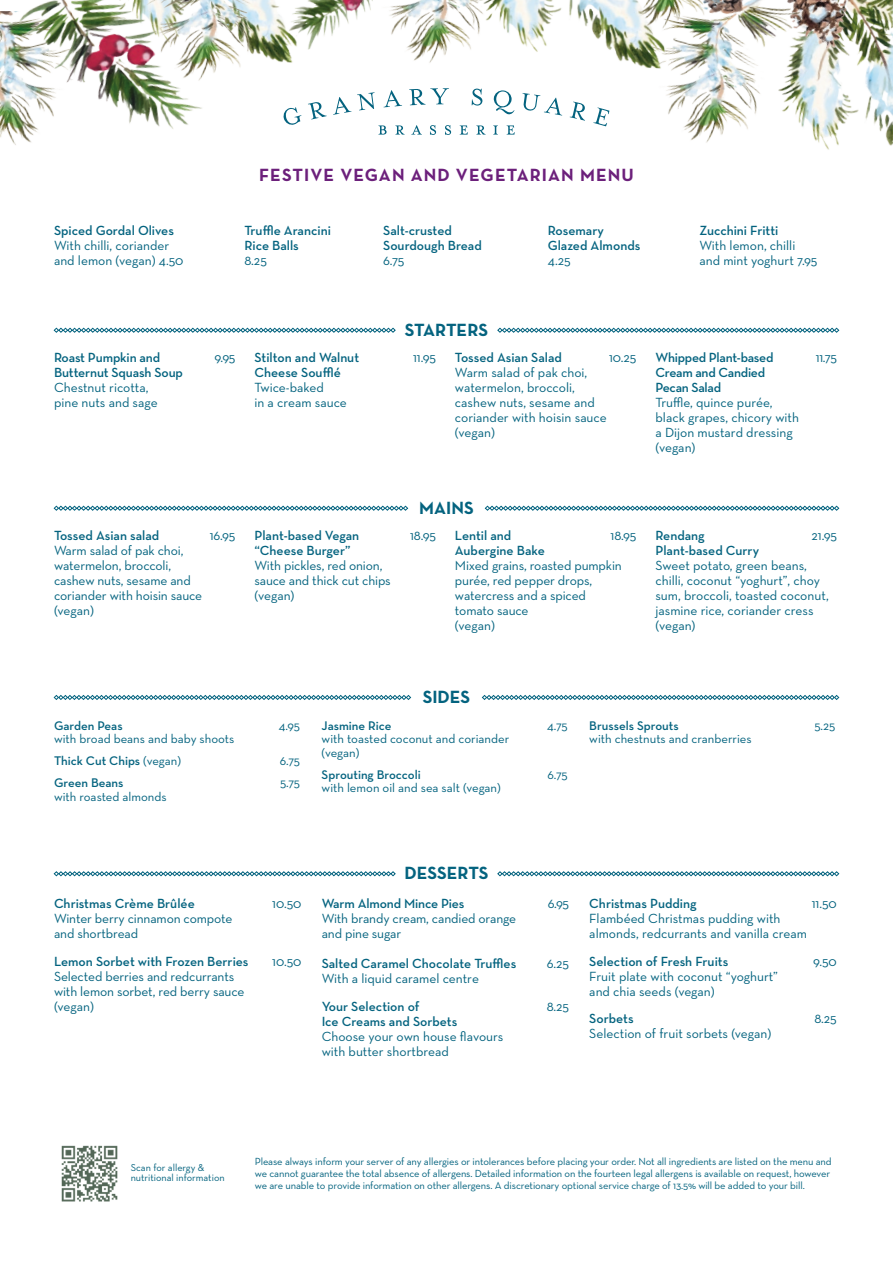
<style>
.page{position:relative;width:893px;height:1263px;background:#fff}
.page>*{position:absolute;margin:0;border:0;box-sizing:border-box;transform-origin:0 0}
.t1{font:700 18px "Neutra Text";letter-spacing:.06em;color:#6c207b}
.t2{font:700 18px "Neutra Text";color:#04637f}
.t3{font:13.5px/15px "Neutra Text";letter-spacing:-.005em;color:#04637f}
.t4{font:600 13.5px/15px "Neutra Text";color:#04637f}
.t5{font:600 13.5px/15px "Neutra Text";letter-spacing:-.02em;color:#04637f}
.t6{font:12.75px/22px "Neutra Text";color:#04637f}
.t7{font:600 12.75px "Neutra Text";color:#04637f}
.t8{font:10.5px/12px "Neutra Text";letter-spacing:-.01em;color:#04637f}
.t9{font:10.2px/10.2px "Neutra Text";color:#04637f}
.s1{font-weight:600}
</style>
<div class="page">
<svg style="left:54px;top:328px;width:342px;height:5px"></svg>
<svg style="left:497px;top:328px;width:342px;height:5px"></svg>
<svg style="left:54px;top:506px;width:354px;height:5px"></svg>
<svg style="left:485px;top:506px;width:354px;height:5px"></svg>
<svg style="left:54px;top:695px;width:357px;height:5px"></svg>
<svg style="left:482px;top:695px;width:357px;height:5px"></svg>
<svg style="left:54px;top:871px;width:342px;height:5px"></svg>
<svg style="left:497px;top:871px;width:342px;height:5px"></svg>
<img style="left:874px;top:0;width:19px;height:146px">
<img style="left:874px;top:0;width:10px;height:91px">
<img style="left:605px;top:0;width:269px;height:150px">
<img style="left:605px;top:92px;width:100px;height:13px">
<img style="left:352px;top:0;width:223px;height:126px">
<img style="left:534px;top:0;width:270px;height:92px">
<img style="left:265px;top:0;width:87px;height:116px">
<img style="left:0;top:0;width:265px;height:145px">
<svg style="left:378px;top:125px;width:9px;height:10px"></svg>
<svg style="left:395px;top:125px;width:10px;height:10px"></svg>
<svg style="left:411px;top:125px;width:11px;height:10px"></svg>
<svg style="left:430px;top:125px;width:6px;height:10px"></svg>
<svg style="left:445px;top:125px;width:6px;height:10px"></svg>
<svg style="left:460px;top:125px;width:8px;height:10px"></svg>
<svg style="left:476px;top:125px;width:10px;height:10px"></svg>
<svg style="left:493px;top:125px;width:5px;height:10px"></svg>
<svg style="left:507px;top:125px;width:8px;height:10px"></svg>
<svg style="left:283px;top:107px;width:18px;height:18px"></svg>
<svg style="left:308px;top:102px;width:19px;height:18px"></svg>
<svg style="left:333px;top:97px;width:18px;height:18px"></svg>
<svg style="left:357px;top:92px;width:18px;height:18px"></svg>
<svg style="left:384px;top:90px;width:18px;height:17px"></svg>
<svg style="left:409px;top:88px;width:40px;height:17px"></svg>
<svg style="left:472px;top:88px;width:10px;height:18px"></svg>
<svg style="left:493px;top:90px;width:21px;height:25px"></svg>
<svg style="left:522px;top:93px;width:40px;height:23px"></svg>
<svg style="left:570px;top:102px;width:15px;height:19px"></svg>
<svg style="left:593px;top:107px;width:16px;height:19px"></svg>
<img style="left:61px;top:1145px;width:57px;height:57px">
<p class="t4" style="left:54px;top:222px;width:121px">Spiced Gordal Olives</p>
<p class="t3" style="left:54px;top:237px;width:131px">With chilli, coriander and lemon (vegan) 4.50</p>
<h1 class="t1" style="left:259px;top:163px;width:376px">FESTIVE VEGAN AND VEGETARIAN MENU</h1>
<p class="t4" style="left:244px;top:222px;width:88px">Truffle Arancini<br>Rice Balls</p>
<p class="t3" style="left:244px;top:252px;width:24px">8.25</p>
<p class="t4" style="left:383px;top:222px;width:100px">Salt-crusted<br>Sourdough Bread</p>
<p class="t3" style="left:383px;top:252px;width:23px">6.75</p>
<p class="t4" style="left:548px;top:222px;width:94px">Rosemary<br>Glazed Almonds</p>
<p class="t3" style="left:548px;top:252px;width:24px">4.25</p>
<p class="t4" style="left:699px;top:222px;width:81px">Zucchini Fritti</p>
<p class="t3" style="left:699px;top:237px;width:119px">With lemon, chilli and mint yoghurt 7.95</p>
<p class="t4" style="left:54px;top:350px;width:108px">Roast Pumpkin and</p>
<p class="t3" style="left:214px;top:350px;width:23px">9.95</p>
<p class="t4" style="left:54px;top:365px;width:131px">Butternut Squash Soup</p>
<p class="t3" style="left:54px;top:380px;width:105px">Chestnut ricotta, pine nuts and sage</p>
<p class="t4" style="left:54px;top:528px;width:107px">Tossed Asian salad</p>
<p class="t3" style="left:210px;top:528px;width:27px">16.95</p>
<p class="t3" style="left:54px;top:543px;width:150px">Warm salad of pak choi, watermelon, broccoli, cashew nuts, sesame and coriander with hoisin sauce (vegan)</p>
<h1 class="t2" style="left:405px;top:318px;width:85px">STARTERS</h1>
<p class="t4" style="left:254px;top:350px;width:106px">Stilton and Walnut</p>
<p class="t3" style="left:413px;top:350px;width:24px">11.95</p>
<p class="t4" style="left:254px;top:365px;width:88px">Cheese Soufflé</p>
<p class="t3" style="left:254px;top:380px;width:94px">Twice-baked<br>in a cream sauce</p>
<p class="t4" style="left:455px;top:350px;width:108px">Tossed Asian Salad</p>
<p class="t3" style="left:609px;top:350px;width:29px">10.25</p>
<p class="t3" style="left:455px;top:365px;width:153px">Warm salad of pak choi, watermelon, broccoli, cashew nuts, sesame and coriander with hoisin sauce (vegan)</p>
<h1 class="t2" style="left:419px;top:496px;width:56px">MAINS</h1>
<p class="t4" style="left:254px;top:528px;width:106px">Plant-based Vegan</p>
<p class="t3" style="left:410px;top:528px;width:27px">18.95</p>
<p class="t4" style="left:254px;top:543px;width:98px">“Cheese Burger”</p>
<p class="t3" style="left:254px;top:558px;width:138px">With pickles, red onion, sauce and thick cut chips (vegan)</p>
<p class="t4" style="left:455px;top:528px;width:58px">Lentil and</p>
<p class="t3" style="left:611px;top:528px;width:27px">18.95</p>
<p class="t4" style="left:455px;top:543px;width:91px">Aubergine Bake</p>
<p class="t3" style="left:455px;top:558px;width:168px">Mixed grains, roasted pumpkin purée, red pepper drops, watercress and a spiced tomato sauce<br>(vegan)</p>
<p class="t5" style="left:655px;top:350px;width:120px">Whipped Plant-based</p>
<p class="t3" style="left:816px;top:350px;width:23px">11.75</p>
<p class="t5" style="left:655px;top:365px;width:111px">Cream and Candied<br>Pecan Salad</p>
<p class="t3" style="left:655px;top:395px;width:145px">Truffle, quince purée, black grapes, chicory with a Dijon mustard dressing (vegan)</p>
<p class="t4" style="left:655px;top:528px;width:51px">Rendang</p>
<p class="t3" style="left:811px;top:528px;width:27px">21.95</p>
<p class="t4" style="left:655px;top:543px;width:105px">Plant-based Curry</p>
<p class="t3" style="left:655px;top:558px;width:175px">Sweet potato, green beans, chilli, coconut “yoghurt”, choy sum, broccoli, toasted coconut, jasmine rice, coriander cress (vegan)</p>
<h1 class="t2" style="left:423px;top:686px;width:49px">SIDES</h1>
<p class="t7" style="left:54px;top:718px;width:70px">Garden Peas</p>
<p class="t6" style="left:279px;top:714px;width:23px">4.95</p>
<p class="t6" style="left:54px;top:728px;width:182px">with broad beans and baby shoots<br><span class="s1">Thick Cut Chips</span> (vegan)</p>
<p class="t6" style="left:280px;top:750px;width:22px">6.75</p>
<p class="t7" style="left:54px;top:775px;width:71px">Green Beans</p>
<p class="t6" style="left:280px;top:772px;width:21px">5.75</p>
<p class="t6" style="left:54px;top:785px;width:114px">with roasted almonds</p>
<p class="t7" style="left:322px;top:718px;width:71px">Jasmine Rice</p>
<p class="t6" style="left:547px;top:714px;width:22px">4.75</p>
<p class="t6" style="left:322px;top:732px;width:189px;line-height:13.5px">with toasted coconut and coriander (vegan)</p>
<p class="t7" style="left:322px;top:767px;width:101px">Sprouting Broccoli</p>
<p class="t6" style="left:548px;top:763px;width:22px">6.75</p>
<p class="t6" style="left:322px;top:777px;width:181px">with lemon oil and sea salt (vegan)</p>
<p class="t7" style="left:589px;top:718px;width:91px">Brussels Sprouts</p>
<p class="t6" style="left:814px;top:714px;width:22px">5.25</p>
<p class="t6" style="left:589px;top:728px;width:164px">with chestnuts and cranberries</p>
<p class="t4" style="left:54px;top:895px;width:142px">Christmas Crème Brûlée</p>
<p class="t3" style="left:272px;top:895px;width:31px">10.50</p>
<p class="t3" style="left:54px;top:910px;width:180px">Winter berry cinnamon compote and shortbread</p>
<p class="t4" style="left:54px;top:953px;width:196px">Lemon Sorbet with Frozen Berries</p>
<p class="t3" style="left:272px;top:953px;width:31px">10.50</p>
<p class="t3" style="left:54px;top:968px;width:192px">Selected berries and redcurrants with lemon sorbet, red berry sauce (vegan)</p>
<h1 class="t2" style="left:404px;top:862px;width:86px">DESSERTS</h1>
<p class="t4" style="left:322px;top:895px;width:144px">Warm Almond Mince Pies</p>
<p class="t3" style="left:548px;top:895px;width:23px">6.95</p>
<p class="t3" style="left:322px;top:910px;width:196px">With brandy cream, candied orange and pine sugar</p>
<p class="t4" style="left:322px;top:955px;width:196px">Salted Caramel Chocolate Truffles</p>
<p class="t3" style="left:547px;top:955px;width:24px">6.25</p>
<p class="t3" style="left:322px;top:970px;width:159px">With a liquid caramel centre</p>
<p class="t4" style="left:322px;top:998px;width:99px">Your Selection of</p>
<p class="t3" style="left:547px;top:998px;width:24px">8.25</p>
<p class="t4" style="left:322px;top:1013px;width:137px">Ice Creams and Sorbets</p>
<p class="t3" style="left:322px;top:1028px;width:183px">Choose your own house flavours with butter shortbread</p>
<p class="t4" style="left:589px;top:895px;width:109px">Christmas Pudding</p>
<p class="t3" style="left:812px;top:895px;width:27px">11.50</p>
<p class="t3" style="left:589px;top:910px;width:219px">Flambéed Christmas pudding with almonds, redcurrants and vanilla cream</p>
<p class="t4" style="left:589px;top:953px;width:140px">Selection of Fresh Fruits</p>
<p class="t3" style="left:813px;top:953px;width:25px">9.50</p>
<p class="t3" style="left:589px;top:968px;width:190px">Fruit plate with coconut “yoghurt” and chia seeds (vegan)</p>
<p class="t4" style="left:589px;top:1011px;width:46px">Sorbets</p>
<p class="t3" style="left:814px;top:1011px;width:24px">8.25</p>
<p class="t3" style="left:589px;top:1026px;width:183px">Selection of fruit sorbets (vegan)</p>
<p class="t9" style="left:131px;top:1162px;width:95px">Scan for allergy &amp; nutritional information</p>
<p class="t8" style="left:255px;top:1155px;width:578px">Please always inform your server of any allergies or intolerances before placing your order. Not all ingredients are listed on the menu and we cannot guarantee the total absence of allergens. Detailed information on the fourteen legal allergens is available on request, however we are unable to provide information on other allergens. A discretionary optional service charge of 13.5% will be added to your bill.</p>
</div>
